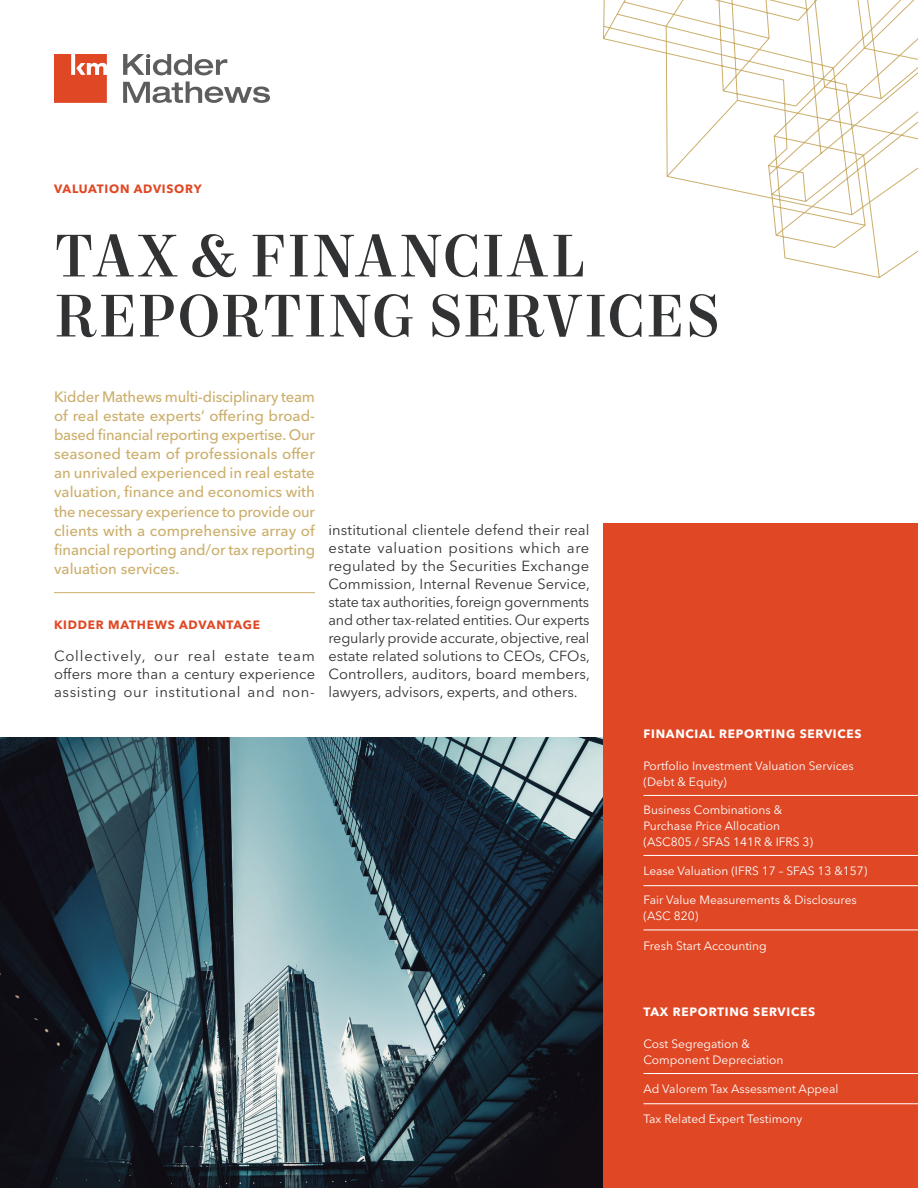
<style>
.page{position:relative;width:918px;height:1188px;background:#fff}
.page>*{position:absolute;margin:0;border:0;box-sizing:border-box;transform-origin:0 0}
.Headline_-_Level_1{font:500 60px/60px "Mort Modern 09";letter-spacing:.02em;color:#313234}
.First_Paragraph_-_Bo{font:500 15px/19.2px "Avenir Next LT Pro";letter-spacing:-.005em;color:#cbae6b;text-align:justify}
.Body_Copy_-_Charcoal{font:14.55px/18px "Avenir Next LT Pro";letter-spacing:.005em;color:#313234;text-align:justify}
.Table_Input_-_White{font:12px/15.8px "Avenir Next LT Pro";color:#fff}
.Subhead_-_Level_1{font:700 12px "Avenir Next LT Pro";letter-spacing:.06em;color:#fff}
.Subhead_-_Level_1-2{font:700 12px "Avenir Next LT Pro";letter-spacing:.06em;color:#e04825}
</style>
<div class="page">
<svg style="left:603px;top:0;width:315px;height:278px"></svg>
<svg style="left:123px;top:81px;width:147px;height:22px"></svg>
<svg style="left:123px;top:54px;width:104px;height:21px"></svg>
<svg style="left:54px;top:54px;width:53px;height:49px;background:#e35d3e"></svg>
<hr style="left:54px;top:592px;width:261px;height:1px;background:#cbae6b">
<div style="left:603px;top:524px;width:315px;height:664px;background:#e04825"></div>
<hr style="left:644px;top:795px;width:274px;height:1px;background:#fff">
<hr style="left:644px;top:855px;width:274px;height:1px;background:#fff">
<hr style="left:644px;top:885px;width:274px;height:1px;background:#fff">
<hr style="left:644px;top:930px;width:274px;height:1px;background:#fff">
<hr style="left:644px;top:1103px;width:274px;height:1px;background:#fff">
<hr style="left:644px;top:1073px;width:274px;height:1px;background:#fff">
<img style="left:0;top:737px;width:603px;height:451px">
<p class="Subhead_-_Level_1-2" style="left:54px;top:181px;width:149px">VALUATION ADVISORY</p>
<p class="Headline_-_Level_1" style="left:54px;top:229px;width:668px">TAX &amp; FINANCIAL<br>REPORTING SERVICES</p>
<p class="First_Paragraph_-_Bo" style="left:54px;top:387px;width:263px">Kidder Mathews multi-disciplinary team of real estate experts’ offering broad&shy;based financial reporting expertise. Our seasoned team of professionals offer an unrivaled experienced in real estate valuation, finance and economics with the necessary experience to provide our clients with a comprehensive array of financial reporting and/or tax reporting valuation services.</p>
<p class="Subhead_-_Level_1-2" style="left:54px;top:618px;width:208px">KIDDER MATHEWS ADVANTAGE</p>
<p class="Body_Copy_-_Charcoal" style="left:54px;top:647px;width:263px">Collectively, our real estate team offers more than a century experience assisting our institutional and non-</p>
<p class="Body_Copy_-_Charcoal" style="left:328px;top:521px;width:263px">institutional clientele defend their real estate valuation positions which are regulated by the Securities Exchange Commission, Internal Revenue Service, state tax authorities, foreign governments and other tax-related entities. Our experts regularly provide accurate, objective, real estate related solutions to CEOs, CFOs, Controllers, auditors, board members, lawyers, advisors, experts, and others.</p>
<p class="Subhead_-_Level_1" style="left:644px;top:726px;width:220px">FINANCIAL REPORTING SERVICES</p>
<p class="Table_Input_-_White" style="left:644px;top:758px;width:212px">Portfolio Investment Valuation Services (Debt &amp; Equity)</p>
<p class="Table_Input_-_White" style="left:644px;top:802px;width:171px">Business Combinations &amp;<br>Purchase Price Allocation (ASC805 / SFAS 141R &amp; IFRS 3)</p>
<p class="Table_Input_-_White" style="left:644px;top:863px;width:225px">Lease Valuation (IFRS 17 – SFAS 13 &amp;157)</p>
<p class="Table_Input_-_White" style="left:644px;top:892px;width:215px">Fair Value Measurements &amp; Disclosures (ASC 820)</p>
<p class="Table_Input_-_White" style="left:644px;top:937px;width:125px">Fresh Start Accounting</p>
<p class="Subhead_-_Level_1" style="left:644px;top:1004px;width:173px">TAX REPORTING SERVICES</p>
<p class="Table_Input_-_White" style="left:644px;top:1036px;width:141px">Cost Segregation &amp;<br>Component Depreciation</p>
<p class="Table_Input_-_White" style="left:644px;top:1081px;width:196px">Ad Valorem Tax Assessment Appeal</p>
<p class="Table_Input_-_White" style="left:644px;top:1111px;width:160px">Tax Related Expert Testimony</p>
</div>
